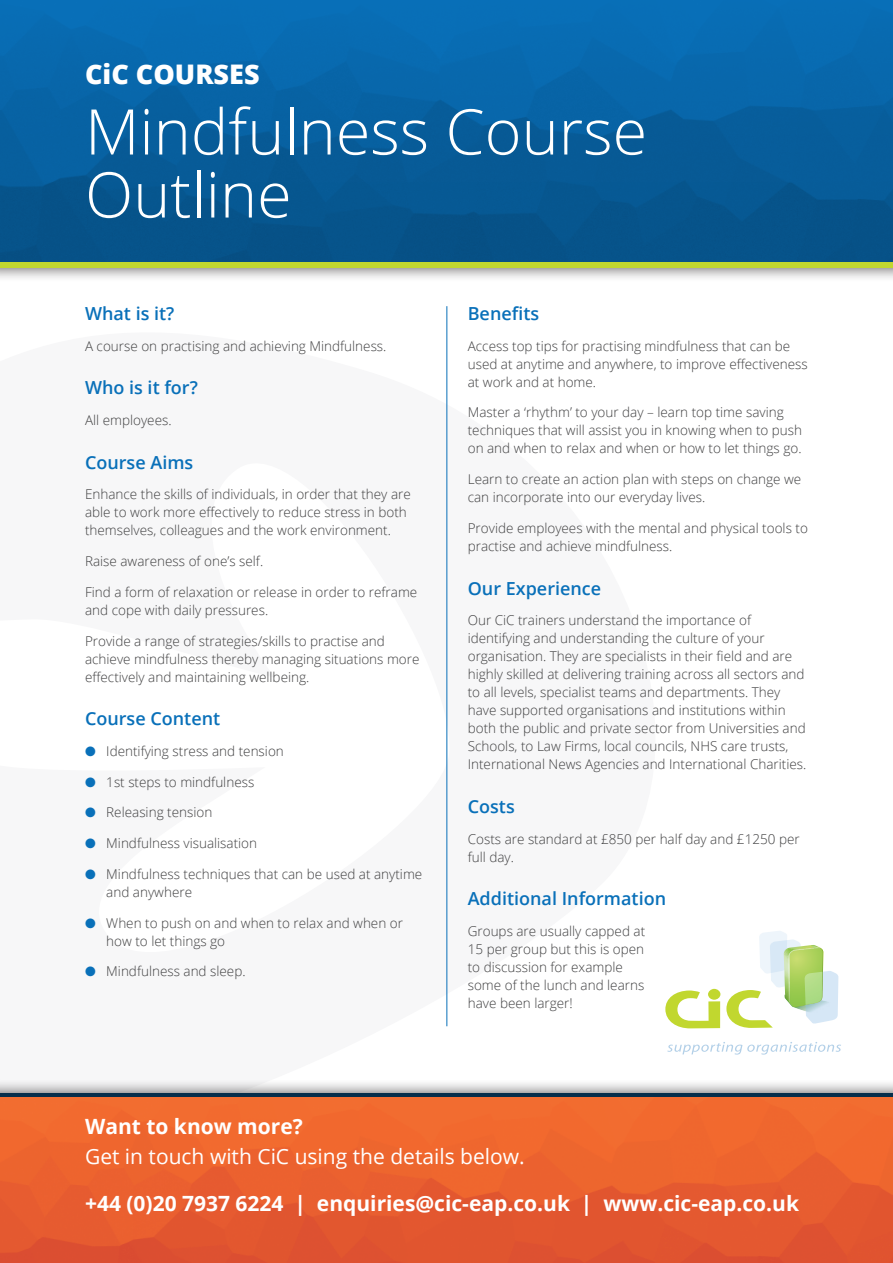
<style>
.page{position:relative;width:893px;height:1263px;background:#fff}
.page>*{position:absolute;margin:0;border:0;box-sizing:border-box;transform-origin:0 0}
.t1{font:300 63px/63px "Open Sans";color:#fff}
.t2{font:800 27px "Open Sans";color:#fff}
.t3{font:700 21px "Open Sans";color:#fff}
.t4{font:21px "Open Sans";color:#fff}
.t5{font:600 18px "Open Sans";color:#0970b9}
.t6{font:300 13.5px/18px "Open Sans";color:#3e3e3f}
.s1{color:#0970b9}
</style>
<div class="page">
<div style="left:0;top:96px;width:893px;height:186px;background:#231f20;opacity:.75"></div>
<svg style="left:0;top:111px;width:893px;height:157px;background:#a6c33b"></svg>
<img style="left:0;top:0;width:893px;height:261px">
<hr style="left:446px;top:306px;width:1px;height:720px;background:#0970b9">
<div style="left:0;top:1079px;width:893px;height:184px;background:#231f20;opacity:.75"></div>
<svg style="left:0;top:1093px;width:893px;height:5px;background:#353a45"></svg>
<img style="left:0;top:1098px;width:893px;height:165px">
<svg style="left:726px;top:931px;width:112px;height:97px"></svg>
<svg style="left:665px;top:989px;width:55px;height:39px"></svg>
<svg style="left:667px;top:1042px;width:174px;height:12px"></svg>
<h2 class="t2" style="left:85px;top:54px;width:176px">CiC COURSES</h2>
<h1 class="t1" style="left:85px;top:98px;width:564px">Mindfulness Course<br>Outline</h1>
<h3 class="t5" style="left:85px;top:301px;width:91px">What is it?</h3>
<p class="t6" style="left:85px;top:336px;width:303px">A course on practising and achieving Mindfulness.</p>
<h3 class="t5" style="left:85px;top:375px;width:114px">Who is it for?</h3>
<p class="t6" style="left:85px;top:411px;width:88px">All employees.</p>
<h3 class="t5" style="left:85px;top:450px;width:110px">Course Aims</h3>
<p class="t6" style="left:85px;top:485px;width:327px">Enhance the skills of individuals, in order that they are able to work more effectively to reduce stress in both themselves, colleagues and the work environment.</p>
<p class="t6" style="left:85px;top:552px;width:180px">Raise awareness of one’s self.</p>
<p class="t6" style="left:85px;top:582px;width:334px">Find a form of relaxation or release in order to reframe and cope with daily pressures.</p>
<p class="t6" style="left:85px;top:631px;width:336px">Provide a range of strategies/skills to practise and achieve mindfulness thereby managing situations more effectively and maintaining wellbeing.</p>
<h3 class="t5" style="left:85px;top:706px;width:137px">Course Content</h3>
<p class="t6" style="left:85px;top:741px;width:200px"><span class="s1">●</span> Identifying stress and tension</p>
<p class="t6" style="left:85px;top:772px;width:171px"><span class="s1">●</span> 1st steps to mindfulness</p>
<p class="t6" style="left:85px;top:803px;width:129px"><span class="s1">●</span> Releasing tension</p>
<p class="t6" style="left:85px;top:834px;width:174px"><span class="s1">●</span> Mindfulness visualisation</p>
<p class="t6" style="left:106px;top:864px;width:318px;text-indent:-21px"><span class="s1">●</span> Mindfulness techniques that can be used at anytime and anywhere</p>
<p class="t6" style="left:106px;top:913px;width:298px;text-indent:-21px"><span class="s1">●</span> When to push on and when to relax and when or how to let things go</p>
<p class="t6" style="left:85px;top:962px;width:162px"><span class="s1">●</span> Mindfulness and sleep.</p>
<h3 class="t5" style="left:468px;top:301px;width:73px">Benefits</h3>
<p class="t6" style="left:468px;top:336px;width:342px">Access top tips for practising mindfulness that can be used at anytime and anywhere, to improve effectiveness at work and at home.</p>
<p class="t6" style="left:468px;top:403px;width:336px">Master a ‘rhythm’ to your day – learn top time saving techniques that will assist you in knowing when to push on and when to relax and when or how to let things go.</p>
<p class="t6" style="left:468px;top:470px;width:335px">Learn to create an action plan with steps on change we can incorporate into our everyday lives.</p>
<p class="t6" style="left:468px;top:519px;width:342px">Provide employees with the mental and physical tools to practise and achieve mindfulness.</p>
<h3 class="t5" style="left:468px;top:576px;width:135px">Our Experience</h3>
<p class="t6" style="left:468px;top:611px;width:340px">Our CiC trainers understand the importance of identifying and understanding the culture of your organisation. They are specialists in their field and are highly skilled at delivering training across all sectors and to all levels, specialist teams and departments. They have supported organisations and institutions within both the public and private sector from Universities and Schools, to Law Firms, local councils, NHS care trusts, International News Agencies and International Charities.</p>
<h3 class="t5" style="left:468px;top:794px;width:49px">Costs</h3>
<p class="t6" style="left:468px;top:829px;width:333px">Costs are standard at £850 per half day and £1250 per full day.</p>
<h3 class="t5" style="left:468px;top:886px;width:200px">Additional Information</h3>
<p class="t6" style="left:468px;top:921px;width:179px">Groups are usually capped at<br>15 per group but this is open to discussion for example some of the lunch and learns have been larger!</p>
<h3 class="t3" style="left:85px;top:1111px;width:219px">Want to know more?</h3>
<h3 class="t4" style="left:85px;top:1141px;width:441px">Get in touch with CiC using the details below.</h3>
<h3 class="t3" style="left:85px;top:1188px;width:716px">+44 (0)20 7937 6224 | enquiries@cic-eap.co.uk | www.cic-eap.co.uk</h3>
</div>
